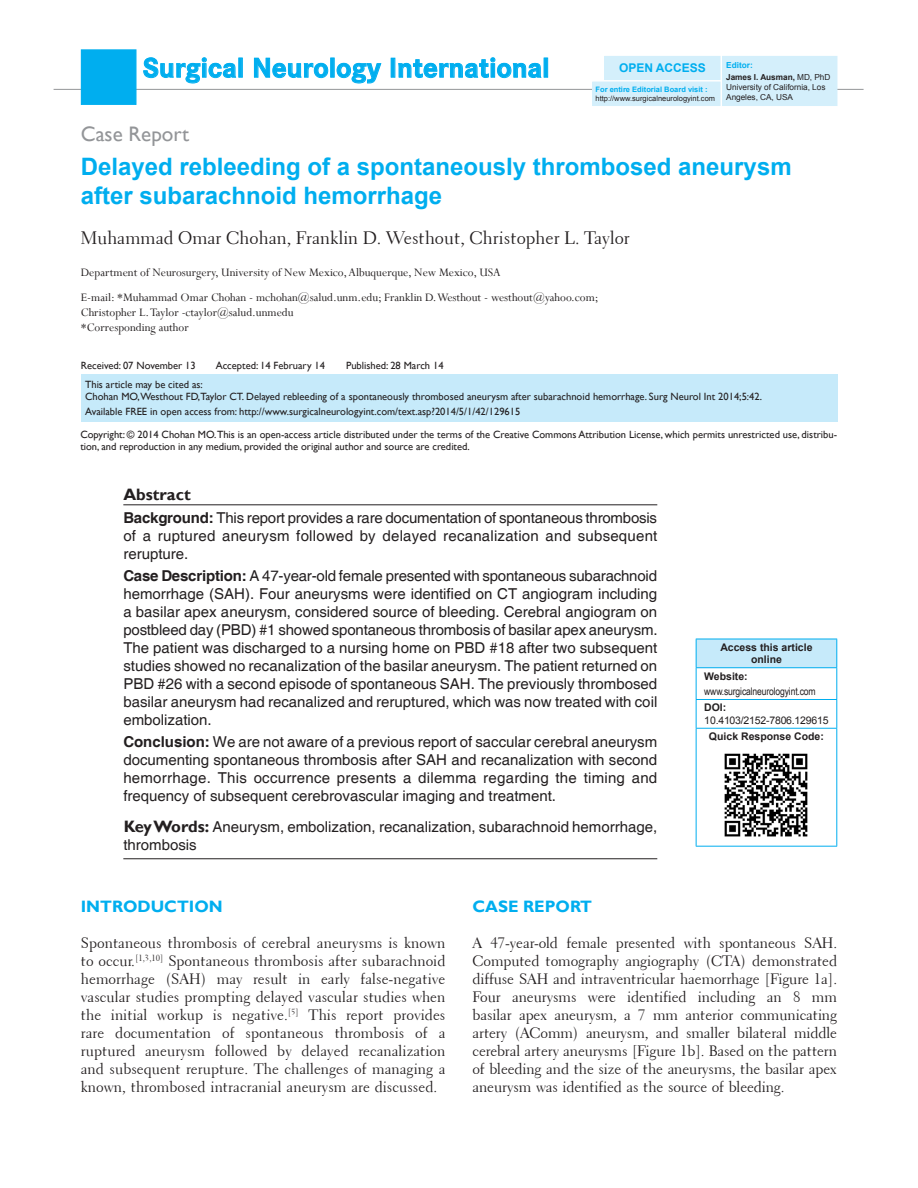
<style>
.page{position:relative;width:918px;height:1188px;background:#fff}
.page>*{position:absolute;margin:0;border:0;box-sizing:border-box;transform-origin:0 0}
.t1{font:700 27px "Corporate SBQ";color:#00aeef}
.AT{font:700 24px/28.8px "Arial";color:#00aeef}
.AH{font:21px "Gill Sans";color:#939598}
.AU{font:18px "Transitional 521 BT Roman A";color:#231f20}
.t2{font:700 16.5px "Gill Sans";color:#00aeef}
.ABSH{font:700 16.5px "Gill Sans";color:#231f20}
.ABS{font:15px/18px "Helvetica";color:#231f20;text-align:justify}
.TX{font:15px/18px "Transitional 521 BT Roman A";letter-spacing:-.01em;color:#231f20;text-align:justify}
.KWD{font:15px/18px "Helvetica";color:#231f20}
.ADD{font:12.75px/15px "Perpetua";color:#231f20}
.AFF{font:12.75px "Perpetua";color:#231f20}
.t3{font:700 12px "Arial";color:#00aeef}
.Published{font:10.5px/12.6px "Gill Sans";color:#231f20}
.HIS{font:10.5px "Gill Sans";color:#231f20}
.AAO{font:700 10.5px/12.6px "Arial";color:#231f20;text-align:center}
.WEB{font:10.5px "Arial Narrow";letter-spacing:-.015em;color:#231f20}
.WEB-2{font:10.5px/12.6px "Arial";letter-spacing:-.02em;color:#231f20}
.WEB-3{font:700 10.5px "Arial";color:#231f20}
.t4{font:8.25px/9.9px "Arial";letter-spacing:-.005em;color:#231f20}
.t5{font:700 8.25px/12px "Arial";letter-spacing:-.005em;color:#231f20}
.t6{font:7.5px "Arial";color:#231f20}
.t7{font:700 7.5px "Arial";color:#00aeef}
.s1{color:#00aeef}
.s2{font-weight:400}
.s3{font-weight:700}
.s4{font-family:"Gill Sans";font-weight:700;font-size:16.5px}
</style>
<div class="page">
<hr style="left:54px;top:89px;width:810px;height:1px;background:#939598">
<svg style="left:143px;top:57px;width:93px;height:27px"></svg>
<div style="left:239px;top:58px;width:4px;height:20px;border:1px solid #00aeef"></div>
<svg style="left:254px;top:58px;width:74px;height:20px"></svg>
<div style="left:330px;top:58px;width:5px;height:20px;border:1px solid #00aeef"></div>
<svg style="left:337px;top:63px;width:45px;height:21px"></svg>
<svg style="left:398px;top:57px;width:144px;height:33px"></svg>
<div style="left:544px;top:58px;width:4px;height:20px;border:1px solid #00aeef"></div>
<div style="left:81px;top:49px;width:56px;height:56px;background:#00aeef;border:1px solid #00aeef"></div>
<div style="left:723px;top:56px;width:114px;height:50px;background:#d4effb"></div>
<div style="left:605px;top:56px;width:115px;height:24px;background:#d4effb"></div>
<div style="left:593px;top:82px;width:127px;height:24px;background:#d4effb"></div>
<div style="left:696px;top:639px;width:141px;height:29px;background:#c6eafa"></div>
<svg style="left:696px;top:640px;width:1px;height:27px"></svg>
<svg style="left:836px;top:640px;width:1px;height:27px"></svg>
<hr style="left:696px;top:639px;width:141px;height:1px;background:#00aeef">
<hr style="left:696px;top:668px;width:1px;height:31px;background:#00aeef">
<hr style="left:836px;top:668px;width:1px;height:31px;background:#00aeef">
<hr style="left:696px;top:667px;width:141px;height:1px;background:#00aeef">
<svg style="left:696px;top:700px;width:1px;height:28px"></svg>
<svg style="left:836px;top:700px;width:1px;height:28px"></svg>
<hr style="left:696px;top:699px;width:141px;height:1px;background:#00aeef">
<hr style="left:696px;top:729px;width:1px;height:117px;background:#00aeef">
<hr style="left:836px;top:729px;width:1px;height:117px;background:#00aeef">
<hr style="left:696px;top:728px;width:141px;height:1px;background:#00aeef">
<hr style="left:696px;top:846px;width:141px;height:1px;background:#00aeef">
<img style="left:724px;top:753px;width:84px;height:84px">
<hr style="left:123px;top:505px;width:534px;height:1px;background:#231f20">
<hr style="left:123px;top:858px;width:534px;height:1px;background:#231f20">
<div style="left:81px;top:374px;width:757px;height:48px;background:#c6eafa"></div>
<h1 class="t1" style="left:143px;top:51px;width:408px">Surgical Neurology International</h1>
<p class="t5" style="left:726px;top:60px;width:106px"><span class="s1">Editor:<br></span>James I. Ausman, <span class="s2">MD, PhD</span></p>
<p class="t4" style="left:726px;top:82px;width:101px">University of California, Los<br>Angeles, CA, USA</p>
<p class="t3" style="left:619px;top:60px;width:88px">OPEN ACCESS</p>
<p class="t7" style="left:596px;top:84px;width:114px">For entire Editorial Board visit :</p>
<p class="t6" style="left:596px;top:93px;width:121px">http://www.surgicalneurologyint.com</p>
<p class="AH" style="left:81px;top:122px;width:110px">Case Report</p>
<p class="AT" style="left:81px;top:153px;width:712px">Delayed rebleeding of a spontaneously thrombosed aneurysm after subarachnoid hemorrhage</p>
<p class="AU" style="left:81px;top:226px;width:551px">Muhammad Omar Chohan, Franklin D. Westhout, Christopher L. Taylor</p>
<p class="AFF" style="left:81px;top:264px;width:422px">Department of Neurosurgery, University of New Mexico, Albuquerque, New Mexico, USA</p>
<p class="ADD" style="left:81px;top:290px;width:519px">E‑mail: *Muhammad Omar Chohan ‑ mchohan@salud.unm.edu; Franklin D. Westhout - westhout@yahoo.com;<br>Christopher L. Taylor -ctaylor@salud.unmedu<br>*Corresponding author</p>
<p class="HIS" style="left:81px;top:360px;width:116px">Received: 07 November 13</p>
<p class="HIS" style="left:216px;top:360px;width:111px">Accepted: 14 February 14</p>
<p class="HIS" style="left:346px;top:360px;width:99px">Published: 28 March 14</p>
<p class="Published" style="left:85px;top:378px;width:678px">This article may be cited as:<br>Chohan MO,Westhout FD,Taylor CT. Delayed rebleeding of a spontaneously thrombosed aneurysm after subarachnoid hemorrhage. Surg Neurol Int 2014;5:42.</p>
<p class="Published" style="left:85px;top:405px;width:437px">Available FREE in open access from: http://www.surgicalneurologyint.com/text.asp?2014/5/1/42/129615</p>
<p class="Published" style="left:80px;top:428px;width:758px">Copyright: © 2014 Chohan MO.This is an open‑access article distributed under the terms of the Creative Commons Attribution License, which permits unrestricted use, distribu‑ tion, and reproduction in any medium, provided the original author and source are credited.</p>
<p class="ABSH" style="left:123px;top:485px;width:69px">Abstract</p>
<p class="ABS" style="left:123px;top:509px;width:536px"><span class="s3">Background:</span> This report provides a rare documentation of spontaneous thrombosis of a ruptured aneurysm followed by delayed recanalization and subsequent rerupture.</p>
<p class="ABS" style="left:123px;top:567px;width:536px"><span class="s3">Case Description:</span> A 47‑year‑old female presented with spontaneous subarachnoid hemorrhage (SAH). Four aneurysms were identified on CT angiogram including a basilar apex aneurysm, considered source of bleeding. Cerebral angiogram on postbleed day (PBD) #1 showed spontaneous thrombosis of basilar apex aneurysm.<br>The patient was discharged to a nursing home on PBD #18 after two subsequent studies showed no recanalization of the basilar aneurysm. The patient returned on PBD #26 with a second episode of spontaneous SAH. The previously thrombosed basilar aneurysm had recanalized and reruptured, which was now treated with coil embolization.</p>
<p class="ABS" style="left:123px;top:733px;width:535px"><span class="s3">Conclusion:</span> We are not aware of a previous report of saccular cerebral aneurysm documenting spontaneous thrombosis after SAH and recanalization with second hemorrhage. This occurrence presents a dilemma regarding the timing and frequency of subsequent cerebrovascular imaging and treatment.</p>
<p class="KWD" style="left:123px;top:818px;width:535px"><span class="s4">Key Words:</span> Aneurysm, embolization, recanalization, subarachnoid hemorrhage, thrombosis</p>
<p class="AAO" style="left:720px;top:641px;width:94px">Access this article online</p>
<p class="WEB-3" style="left:704px;top:669px;width:45px">Website:</p>
<p class="WEB" style="left:704px;top:684px;width:113px">www.surgicalneurologyint.com</p>
<p class="WEB-2" style="left:704px;top:702px;width:126px"><span class="s3">DOI:<br></span>10.4103/2152-7806.129615</p>
<p class="AAO" style="left:709px;top:731px;width:116px">Quick Response Code:</p>
<h1 class="t2" style="left:81px;top:897px;width:143px">INTRODUCTION</h1>
<p class="TX" style="left:81px;top:934px;width:366px">Spontaneous thrombosis of cerebral aneurysms is known to occur.<sup>[1,3,10]</sup> Spontaneous thrombosis after subarachnoid hemorrhage (SAH) may result in early false‑negative vascular studies prompting delayed vascular studies when the initial workup is negative.<sup>[5]</sup> This report provides rare documentation of spontaneous thrombosis of a ruptured aneurysm followed by delayed recanalization and subsequent rerupture. The challenges of managing a known, thrombosed intracranial aneurysm are discussed.</p>
<h1 class="t2" style="left:472px;top:897px;width:121px">CASE REPORT</h1>
<p class="TX" style="left:472px;top:934px;width:366px">A 47‑year‑old female presented with spontaneous SAH.<br>Computed tomography angiography (CTA) demonstrated diffuse SAH and intraventricular haemorrhage [Figure 1a].<br>Four aneurysms were identified including an 8 mm basilar apex aneurysm, a 7 mm anterior communicating artery (AComm) aneurysm, and smaller bilateral middle cerebral artery aneurysms [Figure 1b]. Based on the pattern of bleeding and the size of the aneurysms, the basilar apex aneurysm was identified as the source of bleeding.</p>
</div>
